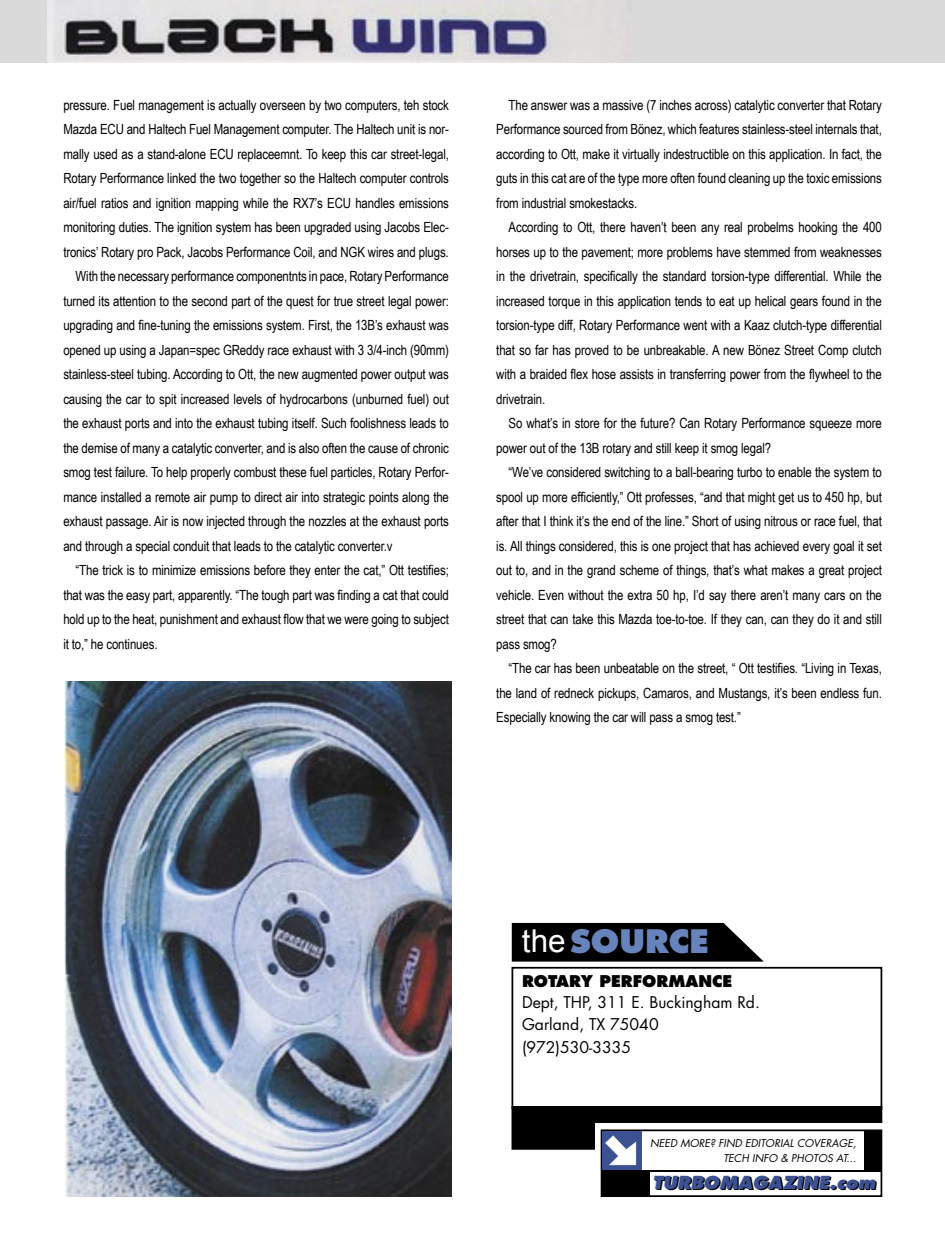
<style>
.page{position:relative;width:945px;height:1260px;background:#fff}
.page>*{position:absolute;margin:0;border:0;box-sizing:border-box;transform-origin:0 0}
.t1{font:800 31.5px "Futura";color:#6683bc}
.t2{font:italic 800 17.5px "Futura";color:#000}
.t3{font:15.75px/22.4px "Futura";color:#000}
.t4{font:800 15.75px "Futura";color:#000}
.t5{font:14px/24.5px "Arial Narrow";letter-spacing:-.01em;color:#000;text-align:justify}
.t6{font:italic 10.5px/15.4px "Futura";color:#000;text-align:right}
.s1{font-family:"Arial";font-weight:400;color:#fff}
</style>
<div class="page">
<div style="left:0;top:0;width:945px;height:63px;background:#dadada"></div>
<img style="left:47px;top:0;width:562px;height:63px">
<img style="left:65px;top:681px;width:386px;height:515px">
<svg style="left:512px;top:967px;width:370px;height:139px"></svg>
<svg style="left:512px;top:923px;width:252px;height:39px;background:#161616"></svg>
<svg style="left:512px;top:1106px;width:370px;height:91px"></svg>
<p class="t5" style="left:63px;top:93px;width:387px">pressure. Fuel management is actually overseen by two computers, teh stock</p>
<p class="t5" style="left:63px;top:117px;width:387px">Mazda ECU and Haltech Fuel Management computer. The Haltech unit is nor-</p>
<p class="t5" style="left:63px;top:142px;width:387px">mally used as a stand-alone ECU replaceemnt. To keep this car street-legal,</p>
<p class="t5" style="left:63px;top:166px;width:387px">Rotary Performance linked the two together so the Haltech computer controls</p>
<p class="t5" style="left:63px;top:191px;width:387px">air/fuel ratios and ignition mapping while the RX7’s ECU handles emissions</p>
<p class="t5" style="left:63px;top:215px;width:387px">monitoring duties. The ignition system has been upgraded using Jacobs Elec-</p>
<p class="t5" style="left:63px;top:240px;width:387px">tronics’ Rotary pro Pack, Jacobs Performance Coil, and NGK wires and plugs.</p>
<p class="t5" style="left:76px;top:264px;width:375px">With the necessary performance componentnts in pace, Rotary Performance</p>
<p class="t5" style="left:63px;top:289px;width:387px">turned its attention to the second part of the quest for true street legal power:</p>
<p class="t5" style="left:63px;top:313px;width:387px">upgrading and fine-tuning the emissions system. First, the 13B’s exhaust was</p>
<p class="t5" style="left:63px;top:338px;width:387px">opened up using a Japan=spec GReddy race exhaust with 3 3/4-inch (90mm)</p>
<p class="t5" style="left:63px;top:362px;width:387px">stainless-steel tubing. According to Ott, the new augmented power output was</p>
<p class="t5" style="left:63px;top:387px;width:387px">causing the car to spit increased levels of hydrocarbons (unburned fuel) out</p>
<p class="t5" style="left:63px;top:411px;width:387px">the exhaust ports and into the exhaust tubing itself. Such foolishness leads to</p>
<p class="t5" style="left:63px;top:436px;width:387px">the demise of many a catalytic converter, and is also often the cause of chronic</p>
<p class="t5" style="left:63px;top:460px;width:387px">smog test failure. To help properly combust these fuel particles, Rotary Perfor-</p>
<p class="t5" style="left:63px;top:485px;width:387px">mance installed a remote air pump to direct air into strategic points along the</p>
<p class="t5" style="left:63px;top:509px;width:387px">exhaust passage. Air is now injected through the nozzles at the exhaust ports</p>
<p class="t5" style="left:63px;top:534px;width:331px">and through a special conduit that leads to the catalytic converter.v</p>
<p class="t5" style="left:76px;top:558px;width:375px">“The trick is to minimize emissions before they enter the cat,” Ott testifies;</p>
<p class="t5" style="left:63px;top:583px;width:387px">that was the easy part, apparently. “The tough part was finding a cat that could</p>
<p class="t5" style="left:63px;top:607px;width:387px">hold up to the heat, punishment and exhaust flow that we were going to subject</p>
<p class="t5" style="left:63px;top:632px;width:96px">it to,” he continues.</p>
<p class="t5" style="left:496px;top:93px;width:387px;text-indent:12px">The answer was a massive (7 inches across) catalytic converter that Rotary Performance sourced from Bönez, which features stainless-steel internals that, according to Ott, make it virtually indestructible on this application. In fact, the guts in this cat are of the type more often found cleaning up the toxic emissions from industrial smokestacks.</p>
<p class="t5" style="left:496px;top:215px;width:387px;text-indent:12px">According to Ott, there haven’t been any real probelms hooking the 400 horses up to the pavement; more problems have stemmed from weaknesses in the drivetrain, specifically the standard torsion-type differential. While the increased torque in this application tends to eat up helical gears found in the torsion-type diff, Rotary Performance went with a Kaaz clutch-type differential that so far has proved to be unbreakable. A new Bönez Street Comp clutch with a braided flex hose assists in transferring power from the flywheel to the drivetrain.</p>
<p class="t5" style="left:496px;top:411px;width:387px;text-indent:12px">So what’s in store for the future? Can Rotary Performance squeeze more power out of the 13B rotary and still keep it smog legal?</p>
<p class="t5" style="left:496px;top:460px;width:387px;text-indent:12px">“We’ve considered switching to a ball-bearing turbo to enable the system to spool up more efficiently,” Ott professes, “and that might get us to 450 hp, but after that I think it’s the end of the line.” Short of using nitrous or race fuel, that is. All things considered, this is one project that has achieved every goal it set out to, and in the grand scheme of things, that’s what makes a great project vehicle. Even without the extra 50 hp, I’d say there aren’t many cars on the street that can take this Mazda toe-to-toe. If they can, can they do it and still pass smog?</p>
<p class="t5" style="left:496px;top:656px;width:387px;text-indent:12px">“The car has been unbeatable on the street, “ Ott testifies. “Living in Texas, the land of redneck pickups, Camaros, and Mustangs, it’s been endless fun.<br>Especially knowing the car will pass a smog test.”</p>
<h1 class="t1" style="left:522px;top:921px;width:189px"><span class="s1">the</span>SOURCE</h1>
<p class="t4" style="left:522px;top:971px;width:212px">ROTARY PERFORMANCE</p>
<p class="t3" style="left:522px;top:991px;width:239px">Dept, THP, 311 E. Buckingham Rd.<br>Garland, TX 75040 (972)530-3335</p>
<p class="t6" style="left:650px;top:1135px;width:208px">NEED MORE? FIND EDITORIAL COVERAGE,<br>TECH INFO &amp; PHOTOS AT...</p>
<p class="t2" style="left:654px;top:1172px;width:225px">TURBOMAGAZINE.com</p>
</div>
